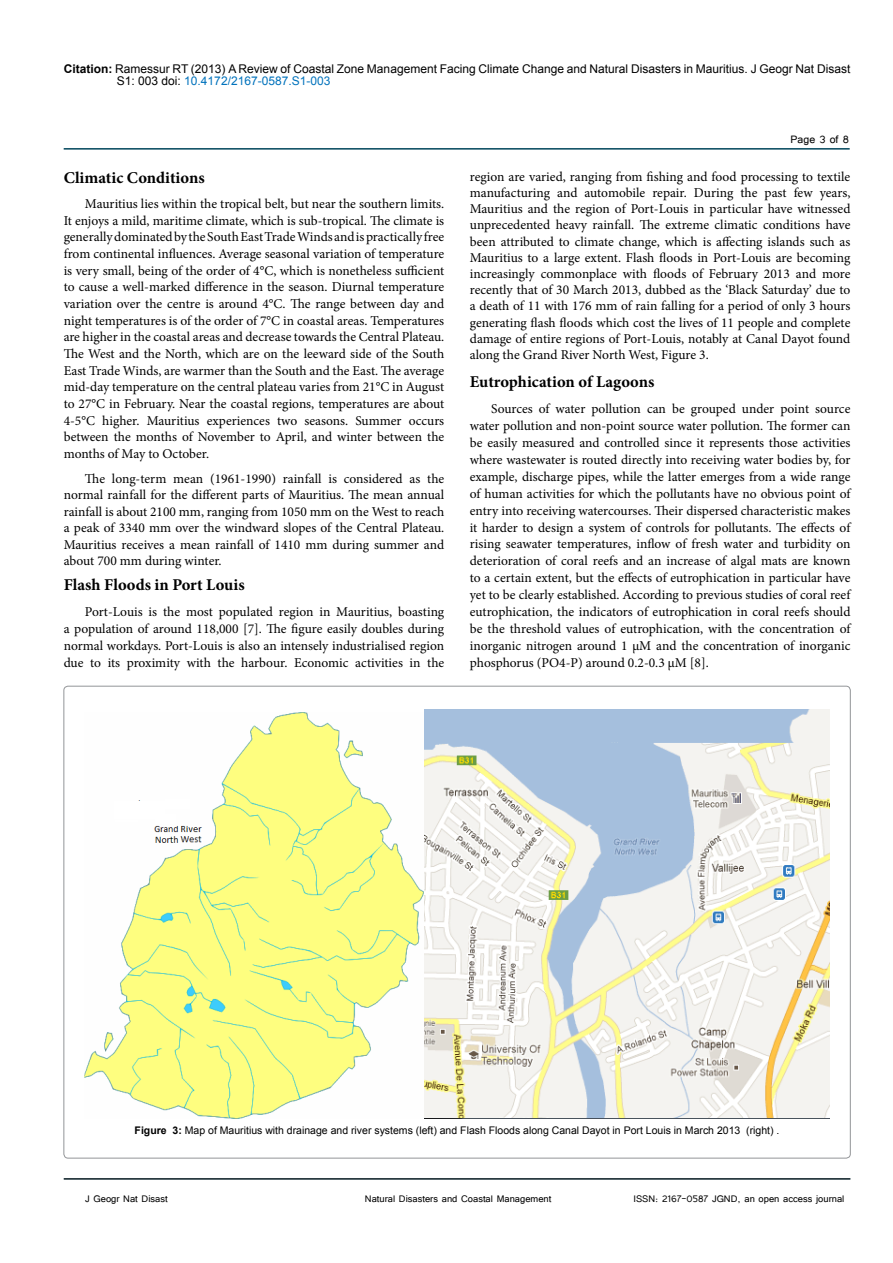
<style>
.page{position:relative;width:893px;height:1263px;background:#fff}
.page>*{position:absolute;margin:0;border:0;box-sizing:border-box;transform-origin:0 0}
.t1{font:700 16.5px "Minion Pro";color:#000}
.t2{font:13.5px/16.6px "Minion Pro";color:#000;text-align:justify}
.t3{font:13.5px "Tunga";color:#000}
.t4{font:12px/12.6px "Arial";color:#000}
.t5{font:12px "Tunga";color:#000}
.t6{font:10.5px "Arial";color:#000}
.s1{font-weight:700}
.s2{color:#0072bc}
</style>
<div class="page">
<hr style="left:64px;top:148px;width:786px;height:2px;background:#00455b">
<hr style="left:64px;top:1179px;width:786px;height:1px;background:#000">
<img style="left:425px;top:710px;width:405px;height:408px">
<img style="left:85px;top:712px;width:339px;height:406px">
<p class="t4" style="left:117px;top:62px;width:735px;text-indent:-53px"><span class="s1">Citation:</span> Ramessur RT (2013) A Review of Coastal Zone Management Facing Climate Change and Natural Disasters in Mauritius. J Geogr Nat Disast<br>S1: 003 doi: <span class="s2">10.4172/2167-0587.S1-003</span></p>
<p class="t1" style="left:64px;top:166px;width:142px">Climatic Conditions</p>
<p class="t2" style="left:64px;top:196px;width:382px;text-indent:21px">Mauritius lies within the tropical belt, but near the southern limits.<br>It enjoys a mild, maritime climate, which is sub-tropical. The climate is generally dominated by the South East Trade Winds and is practically free from continental influences. Average seasonal variation of temperature is very small, being of the order of 4°C, which is nonetheless sufficient to cause a well-marked difference in the season. Diurnal temperature variation over the centre is around 4°C. The range between day and night temperatures is of the order of 7°C in coastal areas. Temperatures are higher in the coastal areas and decrease towards the Central Plateau.<br>The West and the North, which are on the leeward side of the South East Trade Winds, are warmer than the South and the East. The average mid-day temperature on the central plateau varies from 21°C in August to 27°C in February. Near the coastal regions, temperatures are about 4-5°C higher. Mauritius experiences two seasons. Summer occurs between the months of November to April, and winter between the months of May to October.</p>
<p class="t2" style="left:64px;top:470px;width:382px;text-indent:21px">The long-term mean (1961-1990) rainfall is considered as the normal rainfall for the different parts of Mauritius. The mean annual rainfall is about 2100 mm, ranging from 1050 mm on the West to reach a peak of 3340 mm over the windward slopes of the Central Plateau.<br>Mauritius receives a mean rainfall of 1410 mm during summer and about 700 mm during winter.</p>
<p class="t1" style="left:64px;top:573px;width:182px">Flash Floods in Port Louis</p>
<p class="t2" style="left:64px;top:603px;width:382px;line-height:17.1px;text-indent:21px">Port-Louis is the most populated region in Mauritius, boasting a population of around 118,000 [7]. The figure easily doubles during normal workdays. Port-Louis is also an intensely industrialised region due to its proximity with the harbour. Economic activities in the</p>
<p class="t3" style="left:791px;top:131px;width:60px">Page 3 of 8</p>
<p class="t2" style="left:470px;top:168px;width:382px;line-height:16.2px">region are varied, ranging from fishing and food processing to textile manufacturing and automobile repair. During the past few years, Mauritius and the region of Port-Louis in particular have witnessed unprecedented heavy rainfall. The extreme climatic conditions have been attributed to climate change, which is affecting islands such as Mauritius to a large extent. Flash floods in Port-Louis are becoming increasingly commonplace with floods of February 2013 and more recently that of 30 March 2013, dubbed as the ‘Black Saturday’ due to a death of 11 with 176 mm of rain falling for a period of only 3 hours generating flash floods which cost the lives of 11 people and complete damage of entire regions of Port-Louis, notably at Canal Dayot found along the Grand River North West, Figure 3.</p>
<p class="t1" style="left:470px;top:370px;width:186px">Eutrophication of Lagoons</p>
<p class="t2" style="left:470px;top:400px;width:382px;text-indent:21px">Sources of water pollution can be grouped under point source water pollution and non-point source water pollution. The former can be easily measured and controlled since it represents those activities where wastewater is routed directly into receiving water bodies by, for example, discharge pipes, while the latter emerges from a wide range of human activities for which the pollutants have no obvious point of entry into receiving watercourses. Their dispersed characteristic makes it harder to design a system of controls for pollutants. The effects of rising seawater temperatures, inflow of fresh water and turbidity on deterioration of coral reefs and an increase of algal mats are known to a certain extent, but the effects of eutrophication in particular have yet to be clearly established. According to previous studies of coral reef eutrophication, the indicators of eutrophication in coral reefs should be the threshold values of eutrophication, with the concentration of inorganic nitrogen around 1 μM and the concentration of inorganic phosphorus (PO4-P) around 0.2-0.3 μM [8].</p>
<p class="t6" style="left:135px;top:1124px;width:646px"><span class="s1">Figure 3:</span> Map of Mauritius with drainage and river systems (left) and Flash Floods along Canal Dayot in Port Louis in March 2013 (right) .</p>
<p class="t5" style="left:85px;top:1190px;width:84px">J Geogr Nat Disast</p>
<p class="t5" style="left:365px;top:1190px;width:188px">Natural Disasters and Coastal Management</p>
<p class="t5" style="left:633px;top:1190px;width:212px">ISSN: 2167-0587 JGND, an open access journal</p>
</div>
